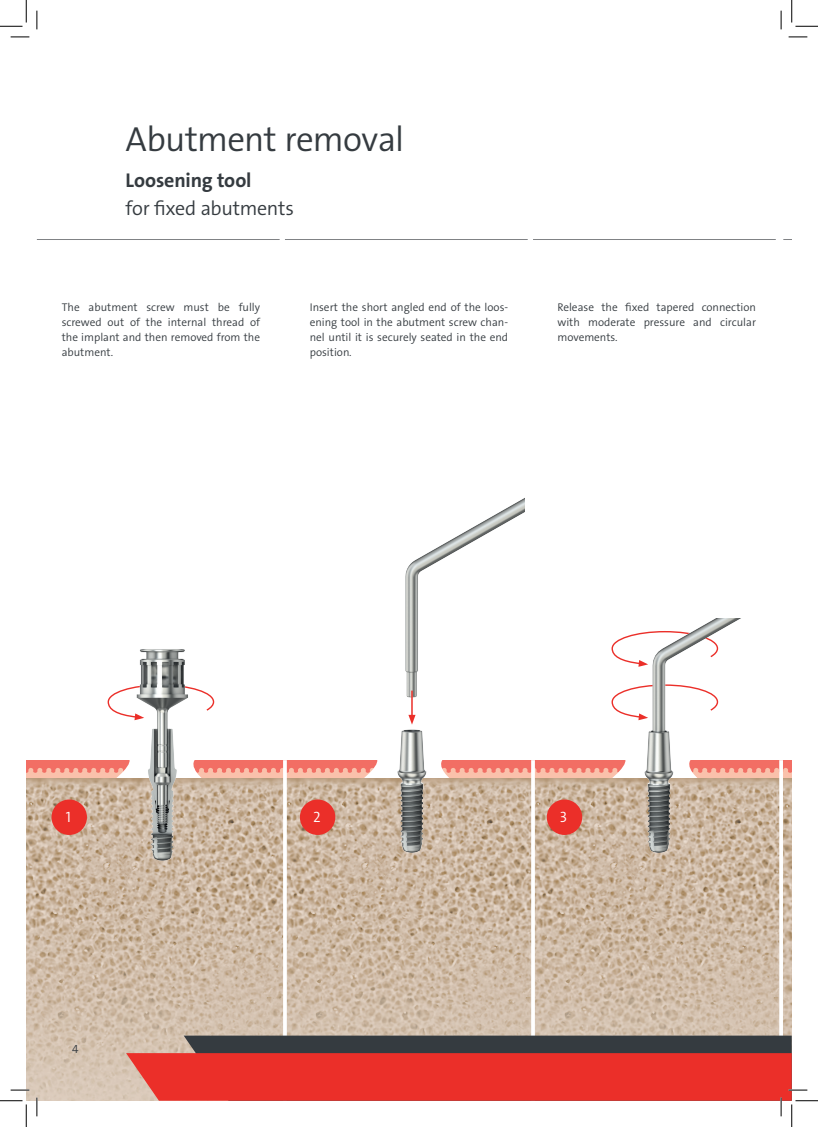
<style>
.page{position:relative;width:818px;height:1127px;background:#fff}
.page>*{position:absolute;margin:0;border:0;box-sizing:border-box;transform-origin:0 0}
.t1{font:35px "The Sans LP4 Se Lig";letter-spacing:-.02em;color:#353b40}
.t2{font:20px "The Sans LP4 Se Lig";letter-spacing:-.015em;color:#353b40}
.t3{font:20px "The Sans LP7 Bld";letter-spacing:-.005em;color:#353b40}
.t4{font:15px "The Sans LP4 Se Lig";color:#fff}
.t5{font:11.88px "The Sans LP4 Se Lig";color:#353b40}
.t6{font:11.25px/15px "The Sans LP4 Se Lig";color:#353b40;text-align:justify}
</style>
<div class="page">
<svg style="left:26px;top:760px;width:766px;height:18px;background:#f59587"></svg>
<svg style="left:26px;top:778px;width:257px;height:322px;background:#cdb9a3"></svg>
<svg style="left:287px;top:778px;width:244px;height:257px;background:#ccb7a2"></svg>
<svg style="left:535px;top:778px;width:244px;height:257px;background:#ccb7a2"></svg>
<hr style="left:283px;top:760px;width:4px;height:340px;background:#fff">
<hr style="left:531px;top:760px;width:4px;height:340px;background:#fff">
<svg style="left:779px;top:760px;width:4px;height:275px"></svg>
<div style="left:52px;top:799px;width:35px;height:35px;background:#eb2f29;border-radius:50%"></div>
<div style="left:300px;top:799px;width:35px;height:35px;background:#eb2f29;border-radius:50%"></div>
<div style="left:547px;top:799px;width:35px;height:35px;background:#eb2f29;border-radius:50%"></div>
<img style="left:405px;top:498px;width:120px;height:200px">
<img style="left:387px;top:714px;width:59px;height:159px">
<svg style="left:611px;top:690px;width:14px;height:25px"></svg>
<svg style="left:611px;top:636px;width:14px;height:26px"></svg>
<img style="left:625px;top:618px;width:128px;height:255px">
<hr style="left:411px;top:690px;width:2px;height:27px;background:#eb2f29">
<svg style="left:408px;top:714px;width:7px;height:10px"></svg>
<svg style="left:107px;top:688px;width:108px;height:29px"></svg>
<img style="left:128px;top:649px;width:73px;height:230px">
<hr style="left:37px;top:239px;width:243px;height:1px;background:#808285">
<hr style="left:285px;top:239px;width:243px;height:1px;background:#808285">
<hr style="left:533px;top:239px;width:243px;height:1px;background:#808285">
<div style="left:184px;top:1035px;width:608px;height:17px;background:#353b40"></div>
<svg style="left:11px;top:36px;width:18px;height:2px"></svg>
<svg style="left:788px;top:36px;width:19px;height:2px"></svg>
<svg style="left:11px;top:1088px;width:18px;height:2px"></svg>
<svg style="left:36px;top:11px;width:2px;height:18px"></svg>
<svg style="left:36px;top:1097px;width:2px;height:18px"></svg>
<svg style="left:780px;top:11px;width:2px;height:18px"></svg>
<svg style="left:0;top:0;width:27px;height:27px"></svg>
<svg style="left:0;top:1100px;width:27px;height:26px"></svg>
<svg style="left:791px;top:0;width:27px;height:27px"></svg>
<svg style="left:126px;top:1052px;width:692px;height:74px"></svg>
<h1 class="t1" style="left:125px;top:117px;width:280px">Abutment removal</h1>
<h2 class="t3" style="left:125px;top:168px;width:128px">Loosening tool</h2>
<h2 class="t2" style="left:125px;top:195px;width:170px">for fixed abutments</h2>
<p class="t6" style="left:62px;top:300px;width:200px">The abutment screw must be fully screwed out of the internal thread of the implant and then removed from the abutment.</p>
<p class="t6" style="left:310px;top:300px;width:200px">Insert the short angled end of the loos&shy;ening tool in the abutment screw chan&shy;nel until it is securely seated in the end position.</p>
<p class="t6" style="left:557px;top:300px;width:200px">Release the fixed tapered connection with moderate pressure and circular movements.</p>
<h3 class="t4" style="left:66px;top:806px;width:7px">1</h3>
<h3 class="t4" style="left:313px;top:806px;width:9px">2</h3>
<h3 class="t4" style="left:560px;top:806px;width:9px">3</h3>
<p class="t5" style="left:72px;top:1041px;width:8px">4</p>
</div>
